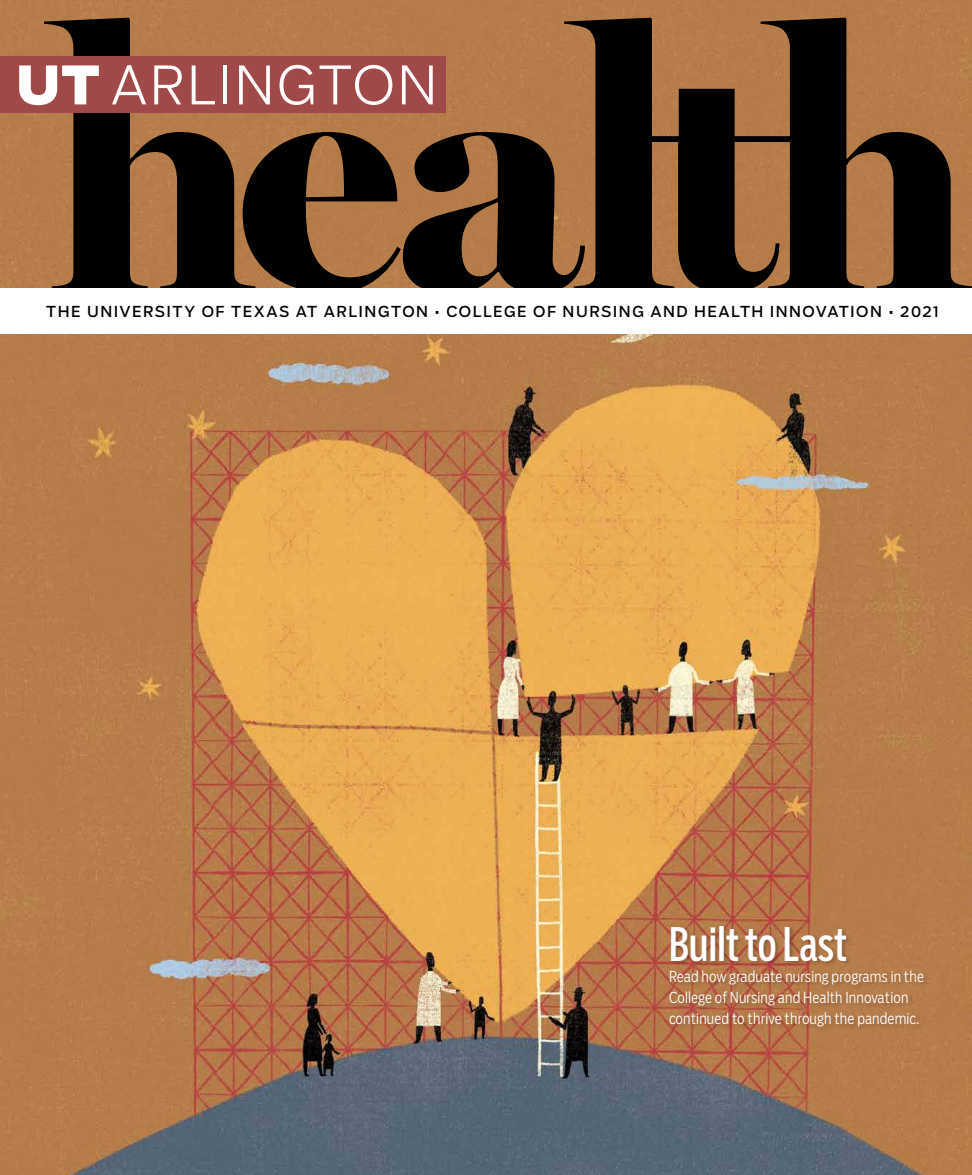
<style>
.page{position:relative;width:972px;height:1175px;background:#fff}
.page>*{position:absolute;margin:0;border:0;box-sizing:border-box;transform-origin:0 0}
.t1{font:300 52.5px "Salvo Sans";letter-spacing:.035em;color:#fff}
.t2{font:45.75px "Salvo Sans Extra Cond";letter-spacing:.005em;color:#fff}
.t3{font:300 15px/21px "Salvo Sans Cond";letter-spacing:.01em;color:#fff}
.t4{font:15px "Salvo Sans";letter-spacing:.095em;color:#000}
.s1{font-weight:900}
</style>
<div class="page">
<img style="left:0;top:0;width:972px;height:1174px">
<svg style="left:44px;top:18px;width:928px;height:270px;background:#644428"></svg>
<div style="left:0;top:56px;width:445px;height:57px;background:#9f4a48"></div>
<div style="left:0;top:288px;width:972px;height:45px;background:#fff"></div>
<div style="left:668px;top:924px;width:261px;height:108px;background:#000;opacity:.24"></div>
<h1 class="t1" style="left:16px;top:50px;width:423px"><span class="s1">UT</span> ARLINGTON</h1>
<p class="t4" style="left:46px;top:301px;width:894px">THE UNIVERSITY OF TEXAS AT ARLINGTON • COLLEGE OF NURSING AND HEALTH INNOVATION • 2021</p>
<h2 class="t2" style="left:669px;top:915px;width:180px">Built to Last</h2>
<p class="t3" style="left:669px;top:965px;width:257px">Read how graduate nursing programs in the<br>College of Nursing and Health Innovation continued to thrive through the pandemic.</p>
</div>
